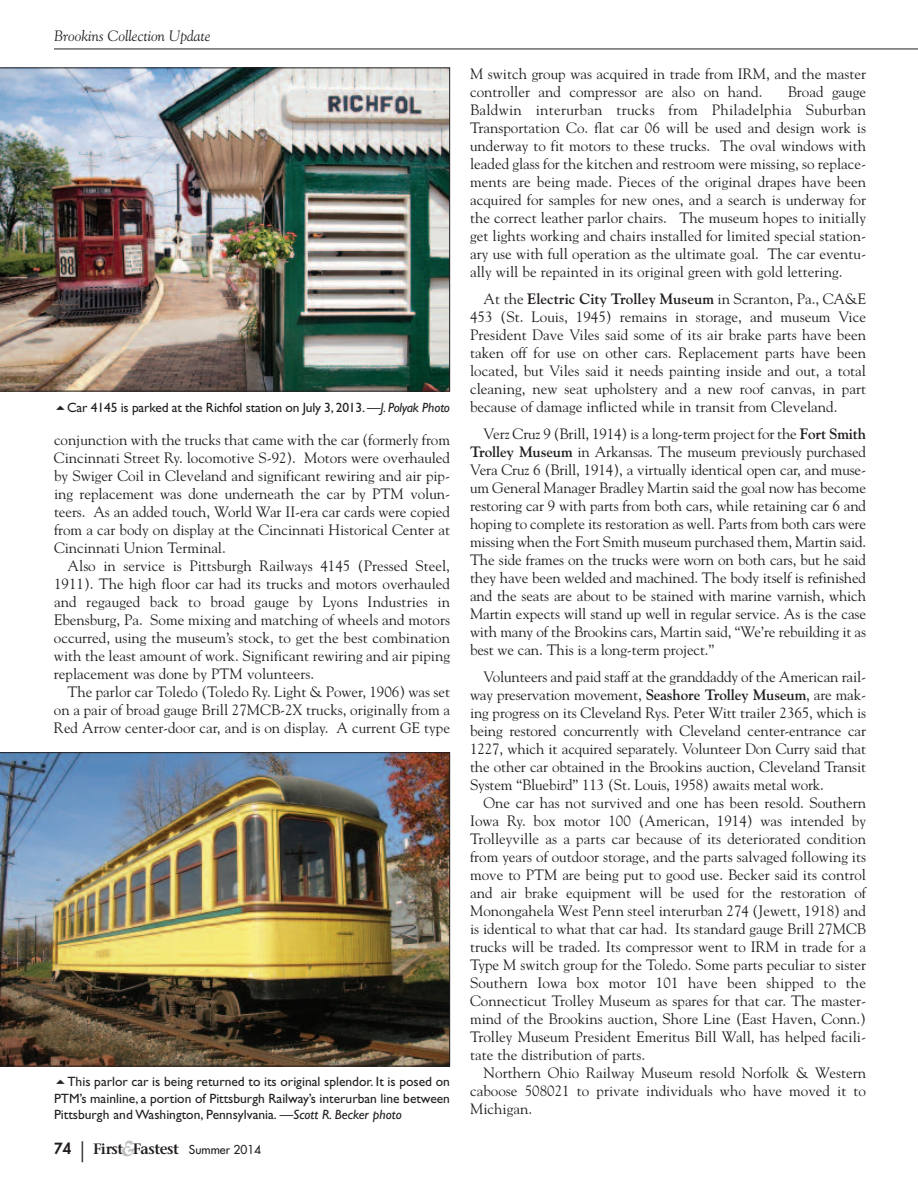
<style>
.page{position:relative;width:918px;height:1188px;background:#fff}
.page>*{position:absolute;margin:0;border:0;box-sizing:border-box;transform-origin:0 0}
.t1{font:15px/18px "Goudy";color:#231f20;text-align:justify}
.t2{font:600 15px "Stone Serif";letter-spacing:-.03em;color:#231f20}
.t3{font:italic 15px "Goudy";color:#231f20}
.t4{font:13.5px/16.5px "Gill Sans";color:#231f20;text-align:justify}
.s1{font-style:italic}
.s2{font-family:"Futura";font-weight:800}
.s3{font-family:"Univers";font-weight:300;font-size:21px}
.s4{font-family:"Garamond";font-weight:700;font-style:italic;font-stretch:condensed;font-size:24px;color:#bfc0c3}
.s5{font-family:"Futura";font-weight:400;font-size:12px}
.s6{font-weight:700}
</style>
<div class="page">
<hr style="left:54px;top:49px;width:864px;height:1px;background:#231f20">
<img style="left:0;top:752px;width:450px;height:314px">
<img style="left:0;top:68px;width:450px;height:324px">
<p class="t3" style="left:54px;top:27px;width:158px">Brookins Collection Update</p>
<p class="t4" style="left:67px;top:401px;width:384px">Car 4145 is parked at the Richfol station on July 3, 2013.<span class="s1">—J. Polyak Photo</span></p>
<p class="t1" style="left:54px;top:430px;width:398px">conjunction with the trucks that came with the car (formerly from Cincinnati Street Ry. locomotive S-92). Motors were overhauled by Swiger Coil in Cleveland and significant rewiring and air pip&shy;ing replacement was done underneath the car by PTM volun&shy;teers. As an added touch, World War II-era car cards were copied from a car body on display at the Cincinnati Historical Center at Cincinnati Union Terminal.</p>
<p class="t1" style="left:54px;top:556px;width:398px;text-indent:14px">Also in service is Pittsburgh Railways 4145 (Pressed Steel, 1911). The high floor car had its trucks and motors overhauled and regauged back to broad gauge by Lyons Industries in Ebensburg, Pa. Some mixing and matching of wheels and motors occurred, using the museum’s stock, to get the best combination with the least amount of work. Significant rewiring and air piping replacement was done by PTM volunteers.</p>
<p class="t1" style="left:54px;top:682px;width:398px;text-indent:14px">The parlor car Toledo (Toledo Ry. Light &amp; Power, 1906) was set on a pair of broad gauge Brill 27MCB-2X trucks, originally from a Red Arrow center-door car, and is on display. A current GE type</p>
<p class="t4" style="left:54px;top:1075px;width:398px;text-indent:13px">This parlor car is being returned to its original splendor. It is posed on PTM’s mainline, a portion of Pittsburgh Railway’s interurban line between Pittsburgh and Washington, Pennsylvania. <span class="s1">—Scott R. Becker photo</span></p>
<p class="t2" style="left:54px;top:1143px;width:209px"><span class="s2">74</span> <span class="s3">|</span> First<span class="s4">&amp;</span>Fastest <span class="s5">Summer 2014</span></p>
<p class="t1" style="left:470px;top:64px;width:398px">M switch group was acquired in trade from IRM, and the master controller and compressor are also on hand.</p>
<p class="t1" style="left:470px;top:82px;width:398px;text-indent:318px">Broad gauge Baldwin interurban trucks from Philadelphia Suburban Transportation Co. flat car 06 will be used and design work is underway to fit motors to these trucks. The oval windows with leaded glass for the kitchen and restroom were missing, so replace&shy;ments are being made. Pieces of the original drapes have been acquired for samples for new ones, and a search is underway for the correct leather parlor chairs. The museum hopes to initially get lights working and chairs installed for limited special station&shy;ary use with full operation as the ultimate goal. The car eventu&shy;ally will be repainted in its original green with gold lettering.</p>
<p class="t1" style="left:470px;top:289px;width:398px;text-indent:14px">At the <span class="s6">Electric City Trolley Museum</span> in Scranton, Pa., CA&amp;E 453 (St. Louis, 1945) remains in storage, and museum Vice President Dave Viles said some of its air brake parts have been taken off for use on other cars. Replacement parts have been located, but Viles said it needs painting inside and out, a total cleaning, new seat upholstery and a new roof canvas, in part because of damage inflicted while in transit from Cleveland.</p>
<p class="t1" style="left:470px;top:424px;width:398px;text-indent:14px">Verz Cruz 9 (Brill, 1914) is a long-term project for the <span class="s6">Fort Smith Trolley Museum</span> in Arkansas. The museum previously purchased Vera Cruz 6 (Brill, 1914), a virtually identical open car, and muse&shy;um General Manager Bradley Martin said the goal now has become restoring car 9 with parts from both cars, while retaining car 6 and hoping to complete its restoration as well. Parts from both cars were missing when the Fort Smith museum purchased them, Martin said.<br>The side frames on the trucks were worn on both cars, but he said they have been welded and machined. The body itself is refinished and the seats are about to be stained with marine varnish, which Martin expects will stand up well in regular service. As is the case with many of the Brookins cars, Martin said, “We’re rebuilding it as best we can. This is a long-term project.”</p>
<p class="t1" style="left:470px;top:667px;width:398px;text-indent:14px">Volunteers and paid staff at the granddaddy of the American rail&shy;way preservation movement, <span class="s6">Seashore Trolley Museum</span>, are mak&shy;ing progress on its Cleveland Rys. Peter Witt trailer 2365, which is being restored concurrently with Cleveland center-entrance car 1227, which it acquired separately. Volunteer Don Curry said that the other car obtained in the Brookins auction, Cleveland Transit System “Bluebird” 113 (St. Louis, 1958) awaits metal work.</p>
<p class="t1" style="left:470px;top:793px;width:398px;text-indent:14px">One car has not survived and one has been resold. Southern Iowa Ry. box motor 100 (American, 1914) was intended by Trolleyville as a parts car because of its deteriorated condition from years of outdoor storage, and the parts salvaged following its move to PTM are being put to good use. Becker said its control and air brake equipment will be used for the restoration of Monongahela West Penn steel interurban 274 (Jewett, 1918) and is identical to what that car had. Its standard gauge Brill 27MCB trucks will be traded. Its compressor went to IRM in trade for a Type M switch group for the Toledo. Some parts peculiar to sister Southern Iowa box motor 101 have been shipped to the Connecticut Trolley Museum as spares for that car. The master&shy;mind of the Brookins auction, Shore Line (East Haven, Conn.)<br>Trolley Museum President Emeritus Bill Wall, has helped facili&shy;tate the distribution of parts.</p>
<p class="t1" style="left:470px;top:1063px;width:398px;text-indent:13px">Northern Ohio Railway Museum resold Norfolk &amp; Western caboose 508021 to private individuals who have moved it to Michigan.</p>
</div>
